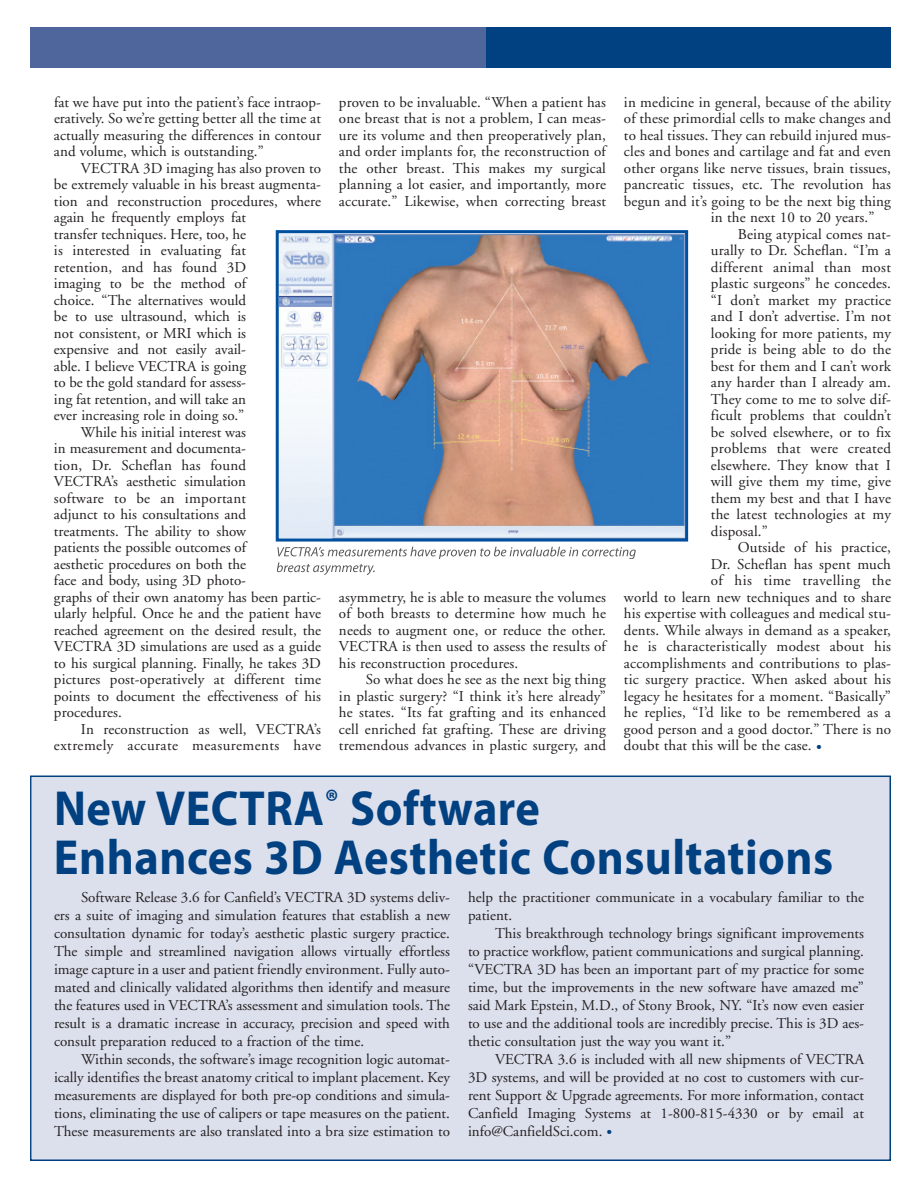
<style>
.page{position:relative;width:918px;height:1188px;background:#fff}
.page>*{position:absolute;margin:0;border:0;box-sizing:border-box;transform-origin:0 0}
.t1{font:700 49.5px/49.5px "Myriad Pro";letter-spacing:.01em;color:#014181;scale:.94 1}
.t2{font:15px/18px "Adobe Garamond";letter-spacing:.01em;color:#231f20;text-align:justify}
.t3{font:15px "Adobe Garamond";letter-spacing:.03em;color:#231f20}
.s1{color:#014181}
</style>
<div class="page">
<div style="left:32px;top:777px;width:857px;height:382px;background:#dce0ec"></div>
<div style="left:30px;top:776px;width:861px;height:385px;border:2px solid #014181"></div>
<div style="left:30px;top:27px;width:456px;height:41px;background:#4e669b"></div>
<div style="left:486px;top:27px;width:405px;height:41px;background:#014181"></div>
<img style="left:280px;top:234px;width:404px;height:304px">
<div style="left:276px;top:230px;width:412px;height:312px;border:3px solid #01509f"></div>
<svg style="left:277px;top:547px;width:96px;height:9px"></svg>
<svg style="left:277px;top:562px;width:75px;height:13px"></svg>
<p class="t2" style="left:624px;top:94px;width:268px">in medicine in general, because of the ability</p>
<p class="t2" style="left:624px;top:111px;width:269px">of these primordial cells to make changes and</p>
<p class="t2" style="left:624px;top:127px;width:269px">to heal tissues. They can rebuild injured mus-</p>
<p class="t2" style="left:624px;top:144px;width:269px">cles and bones and cartilage and fat and even</p>
<p class="t2" style="left:624px;top:160px;width:268px">other organs like nerve tissues, brain tissues,</p>
<p class="t2" style="left:624px;top:177px;width:269px">pancreatic tissues, etc. The revolution has</p>
<p class="t2" style="left:624px;top:193px;width:269px">begun and it’s going to be the next big thing</p>
<p class="t2" style="left:711px;top:210px;width:165px">in the next 10 to 20 years.”</p>
<p class="t2" style="left:738px;top:226px;width:155px">Being atypical comes nat-</p>
<p class="t2" style="left:711px;top:243px;width:182px">urally to Dr. Scheflan. “I’m a</p>
<p class="t2" style="left:711px;top:259px;width:182px">different animal than most</p>
<p class="t2" style="left:711px;top:276px;width:182px">plastic surgeons” he concedes.</p>
<p class="t2" style="left:711px;top:292px;width:182px">“I don’t market my practice</p>
<p class="t2" style="left:711px;top:309px;width:182px">and I don’t advertise. I’m not</p>
<p class="t2" style="left:711px;top:325px;width:182px">looking for more patients, my</p>
<p class="t2" style="left:711px;top:342px;width:182px">pride is being able to do the</p>
<p class="t2" style="left:711px;top:358px;width:182px">best for them and I can’t work</p>
<p class="t2" style="left:711px;top:375px;width:182px">any harder than I already am.</p>
<p class="t2" style="left:711px;top:391px;width:182px">They come to me to solve dif-</p>
<p class="t2" style="left:711px;top:408px;width:182px">ficult problems that couldn’t</p>
<p class="t2" style="left:711px;top:424px;width:182px">be solved elsewhere, or to fix</p>
<p class="t2" style="left:711px;top:441px;width:182px">problems that were created</p>
<p class="t2" style="left:711px;top:457px;width:182px">elsewhere. They know that I</p>
<p class="t2" style="left:711px;top:474px;width:182px">will give them my time, give</p>
<p class="t2" style="left:711px;top:490px;width:182px">them my best and that I have</p>
<p class="t2" style="left:711px;top:507px;width:182px">the latest technologies at my</p>
<p class="t2" style="left:711px;top:523px;width:58px">disposal.”</p>
<p class="t2" style="left:738px;top:540px;width:155px">Outside of his practice,</p>
<p class="t2" style="left:711px;top:556px;width:182px">Dr. Scheflan has spent much</p>
<p class="t3" style="left:711px;top:575px;width:182px">of his time travelling the</p>
<p class="t2" style="left:624px;top:589px;width:269px">world to learn new techniques and to share</p>
<p class="t2" style="left:624px;top:606px;width:269px">his expertise with colleagues and medical stu-</p>
<p class="t2" style="left:624px;top:622px;width:269px">dents. While always in demand as a speaker,</p>
<p class="t2" style="left:624px;top:639px;width:268px">he is characteristically modest about his</p>
<p class="t2" style="left:624px;top:655px;width:269px">accomplishments and contributions to plas-</p>
<p class="t2" style="left:624px;top:672px;width:269px">tic surgery practice. When asked about his</p>
<p class="t2" style="left:624px;top:688px;width:269px">legacy he hesitates for a moment. “Basically”</p>
<p class="t2" style="left:624px;top:705px;width:269px">he replies, “I’d like to be remembered as a</p>
<p class="t2" style="left:624px;top:721px;width:269px">good person and a good doctor.” There is no</p>
<p class="t2" style="left:624px;top:738px;width:199px">doubt that this will be the case. <span class="s1">•</span></p>
<h1 class="t1" style="left:54px;top:787px;width:831px">New VECTRA<sup>®</sup> Software<br>Enhances 3D Aesthetic Consultations</h1>
<p class="t2" style="left:54px;top:889px;width:398px;text-indent:27px">Software Release 3.6 for Canfield’s VECTRA 3D systems deliv&shy;ers a suite of imaging and simulation features that establish a new consultation dynamic for today’s aesthetic plastic surgery practice.<br>The simple and streamlined navigation allows virtually effortless image capture in a user and patient friendly environment. Fully auto&shy;mated and clinically validated algorithms then identify and measure the features used in VECTRA’s assessment and simulation tools. The result is a dramatic increase in accuracy, precision and speed with consult preparation reduced to a fraction of the time.</p>
<p class="t2" style="left:54px;top:1051px;width:398px;text-indent:27px">Within seconds, the software’s image recognition logic automat&shy;ically identifies the breast anatomy critical to implant placement. Key measurements are displayed for both pre-op conditions and simula&shy;tions, eliminating the use of calipers or tape measures on the patient.<br>These measurements are also translated into a bra size estimation to</p>
<p class="t2" style="left:339px;top:95px;width:269px;line-height:16.5px">proven to be invaluable. “When a patient has one breast that is not a problem, I can meas&shy;ure its volume and then preoperatively plan, and order implants for, the reconstruction of the other breast. This makes my surgical planning a lot easier, and importantly, more accurate.” Likewise, when correcting breast</p>
<p class="t2" style="left:54px;top:95px;width:269px;line-height:16.5px">fat we have put into the patient’s face intraop&shy;eratively. So we’re getting better all the time at actually measuring the differences in contour and volume, which is outstanding.”</p>
<p class="t2" style="left:81px;top:160px;width:242px">VECTRA 3D imaging has also proven to</p>
<p class="t2" style="left:54px;top:177px;width:269px">be extremely valuable in his breast augmenta-</p>
<p class="t2" style="left:54px;top:193px;width:269px">tion and reconstruction procedures, where</p>
<p class="t2" style="left:54px;top:210px;width:194px">again he frequently employs fat</p>
<p class="t2" style="left:54px;top:226px;width:194px">transfer techniques. Here, too, he</p>
<p class="t2" style="left:54px;top:243px;width:194px">is interested in evaluating fat</p>
<p class="t2" style="left:54px;top:259px;width:194px">retention, and has found 3D</p>
<p class="t2" style="left:54px;top:276px;width:194px">imaging to be the method of</p>
<p class="t2" style="left:54px;top:292px;width:194px">choice. “The alternatives would</p>
<p class="t2" style="left:54px;top:309px;width:194px">be to use ultrasound, which is</p>
<p class="t2" style="left:54px;top:325px;width:194px">not consistent, or MRI which is</p>
<p class="t2" style="left:54px;top:342px;width:194px">expensive and not easily avail-</p>
<p class="t2" style="left:54px;top:358px;width:194px">able. I believe VECTRA is going</p>
<p class="t2" style="left:54px;top:375px;width:194px">to be the gold standard for assess-</p>
<p class="t2" style="left:54px;top:391px;width:194px">ing fat retention, and will take an</p>
<p class="t2" style="left:54px;top:408px;width:192px">ever increasing role in doing so.”</p>
<p class="t2" style="left:81px;top:424px;width:167px">While his initial interest was</p>
<p class="t2" style="left:54px;top:441px;width:194px">in measurement and documenta-</p>
<p class="t2" style="left:54px;top:457px;width:194px">tion, Dr. Scheflan has found</p>
<p class="t2" style="left:54px;top:474px;width:194px">VECTRA’s aesthetic simulation</p>
<p class="t2" style="left:54px;top:490px;width:194px">software to be an important</p>
<p class="t2" style="left:54px;top:507px;width:194px">adjunct to his consultations and</p>
<p class="t2" style="left:54px;top:523px;width:194px">treatments. The ability to show</p>
<p class="t2" style="left:54px;top:540px;width:194px">patients the possible outcomes of</p>
<p class="t2" style="left:54px;top:556px;width:194px">aesthetic procedures on both the</p>
<p class="t2" style="left:54px;top:573px;width:194px">face and body, using 3D photo-</p>
<p class="t2" style="left:54px;top:589px;width:269px">graphs of their own anatomy has been partic-</p>
<p class="t2" style="left:54px;top:606px;width:268px">ularly helpful. Once he and the patient have</p>
<p class="t2" style="left:54px;top:622px;width:268px">reached agreement on the desired result, the</p>
<p class="t2" style="left:54px;top:639px;width:269px">VECTRA 3D simulations are used as a guide</p>
<p class="t2" style="left:54px;top:655px;width:269px">to his surgical planning. Finally, he takes 3D</p>
<p class="t2" style="left:54px;top:672px;width:268px">pictures post-operatively at different time</p>
<p class="t2" style="left:54px;top:688px;width:269px">points to document the effectiveness of his</p>
<p class="t2" style="left:54px;top:705px;width:69px">procedures.</p>
<p class="t2" style="left:81px;top:721px;width:241px">In reconstruction as well, VECTRA’s</p>
<p class="t3" style="left:54px;top:740px;width:269px">extremely accurate measurements have</p>
<p class="t2" style="left:339px;top:590px;width:269px;line-height:16.5px">asymmetry, he is able to measure the volumes of both breasts to determine how much he needs to augment one, or reduce the other.<br>VECTRA is then used to assess the results of his reconstruction procedures.</p>
<p class="t2" style="left:339px;top:673px;width:269px;line-height:16.5px;text-indent:27px">So what does he see as the next big thing in plastic surgery? “I think it’s here already” he states. “Its fat grafting and its enhanced cell enriched fat grafting. These are driving tremendous advances in plastic surgery, and</p>
<p class="t2" style="left:468px;top:889px;width:398px">help the practitioner communicate in a vocabulary familiar to the patient.</p>
<p class="t2" style="left:468px;top:925px;width:398px;text-indent:27px">This breakthrough technology brings significant improvements to practice workflow, patient communications and surgical planning. “VECTRA 3D has been an important part of my practice for some time, but the improvements in the new software have amazed me” said Mark Epstein, M.D., of Stony Brook, NY. “It’s now even easier to use and the additional tools are incredibly precise. This is 3D aes&shy;thetic consultation just the way you want it.”</p>
<p class="t2" style="left:468px;top:1051px;width:398px;text-indent:27px">VECTRA 3.6 is included with all new shipments of VECTRA 3D systems, and will be provided at no cost to customers with cur&shy;rent Support &amp; Upgrade agreements. For more information, contact Canfield Imaging Systems at 1-800-815-4330 or by email at info@CanfieldSci.com. <span class="s1">•</span></p>
</div>
